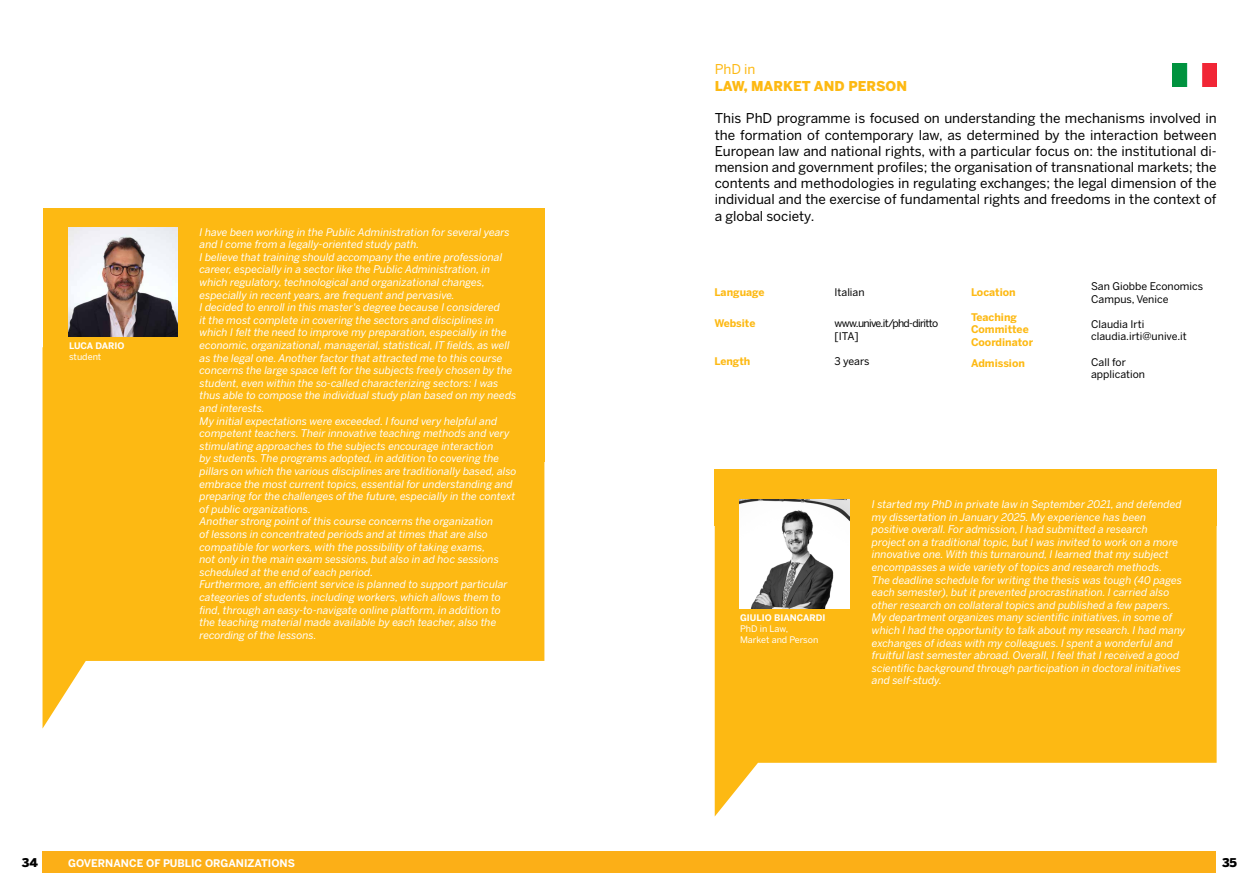
<style>
.page{position:relative;width:1259px;height:893px;background:#fff}
.page>*{position:absolute;margin:0;border:0;box-sizing:border-box;transform-origin:0 0}
.t1{font:13.5px/16.2px "Benton Sans";color:#000;text-align:justify}
.t2{font:900 13.5px "Benton Sans";color:#fdb913}
.t3{font:13.5px "Benton Sans";color:#fdb913}
.t4{font:900 12px "Benton Sans";color:#000}
.t5{font:italic 10.5px/12.6px "Benton Sans";color:#fff}
.t6{font:10.5px/12.6px "Benton Sans";color:#000}
.t7{font:700 10.5px/12.6px "Benton Sans";color:#fdb913}
.t8{font:700 10.5px "Benton Sans";color:#fff}
.t9{font:10.5px/12.6px "Benton Sans";letter-spacing:-.06em;color:#000}
.t10{font:9px/10.8px "Benton Sans";color:#fff}
.t11{font:700 9px "Benton Sans";color:#fff}
</style>
<div class="page">
<div style="left:43px;top:852px;width:1173px;height:21px;background:#fcaf17"></div>
<div style="left:43px;top:208px;width:501px;height:254px;background:#fdb913"></div>
<svg style="left:43px;top:462px;width:501px;height:266px;fill:#fdb913"></svg>
<img style="left:68px;top:227px;width:110px;height:109px">
<div style="left:714px;top:470px;width:502px;height:56px;background:#fdb913"></div>
<img style="left:1173px;top:64px;width:43px;height:23px">
<svg style="left:715px;top:514px;width:501px;height:302px;fill:#fdb913"></svg>
<img style="left:739px;top:500px;width:110px;height:109px">
<p class="t11" style="left:69px;top:340px;width:57px">LUCA DARIO</p>
<p class="t10" style="left:69px;top:351px;width:34px">student</p>
<p class="t5" style="left:199px;top:225px;width:318px">I have been working in the Public Administration for several years and I come from a legally-oriented study path.<br>I believe that training should accompany the entire professional career, especially in a sector like the Public Administration, in which regulatory, technological and organizational changes, especially in recent years, are frequent and pervasive.<br>I decided to enroll in this master's degree because I considered<br>it the most complete in covering the sectors and disciplines in which I felt the need to improve my preparation, especially in the economic, organizational, managerial, statistical, IT fields, as well as the legal one. Another factor that attracted me to this course concerns the large space left for the subjects freely chosen by the student, even within the so-called characterizing sectors: I was thus able to compose the individual study plan based on my needs and interests.<br>My initial expectations were exceeded. I found very helpful and competent teachers. Their innovative teaching methods and very stimulating approaches to the subjects encourage interaction<br>by students. The programs adopted, in addition to covering the pillars on which the various disciplines are traditionally based, also embrace the most current topics, essential for understanding and preparing for the challenges of the future, especially in the context of public organizations.<br>Another strong point of this course concerns the organization<br>of lessons in concentrated periods and at times that are also compatible for workers, with the possibility of taking exams,<br>not only in the main exam sessions, but also in ad hoc sessions scheduled at the end of each period.<br>Furthermore, an efficient service is planned to support particular categories of students, including workers, which allows them to find, through an easy-to-navigate online platform, in addition to the teaching material made available by each teacher, also the recording of the lessons.</p>
<p class="t3" style="left:715px;top:61px;width:42px">PhD in</p>
<p class="t2" style="left:715px;top:78px;width:194px">LAW, MARKET AND PERSON</p>
<p class="t1" style="left:715px;top:110px;width:503px">This PhD programme is focused on understanding the mechanisms involved in the formation of contemporary law, as determined by the interaction between European law and national rights, with a particular focus on: the institutional di&shy;mension and government profiles; the organisation of transnational markets; the contents and methodologies in regulating exchanges; the legal dimension of the individual and the exercise of fundamental rights and freedoms in the context of a global society.</p>
<p class="t7" style="left:714px;top:285px;width:52px">Language</p>
<p class="t7" style="left:714px;top:317px;width:43px">Website</p>
<p class="t7" style="left:714px;top:355px;width:37px">Length</p>
<p class="t6" style="left:834px;top:285px;width:32px">Italian</p>
<p class="t9" style="left:834px;top:317px;width:105px">www.unive.it/phd-diritto [ITA]</p>
<p class="t6" style="left:834px;top:355px;width:37px">3 years</p>
<p class="t7" style="left:971px;top:285px;width:46px">Location</p>
<p class="t7" style="left:971px;top:310px;width:64px">Teaching<br>Committee<br>Coordinator</p>
<p class="t7" style="left:971px;top:357px;width:55px">Admission</p>
<p class="t6" style="left:1091px;top:280px;width:113px">San Giobbe Economics<br>Campus, Venice</p>
<p class="t6" style="left:1091px;top:318px;width:97px">Claudia Irti claudia.irti@unive.it</p>
<p class="t6" style="left:1091px;top:355px;width:55px">Call for application</p>
<p class="t11" style="left:740px;top:613px;width:87px">GIULIO BIANCARDI</p>
<p class="t10" style="left:740px;top:623px;width:80px">PhD in Law,<br>Market and Person</p>
<p class="t5" style="left:872px;top:498px;width:315px">I started my PhD in private law in September 2021, and defended my dissertation in January 2025. My experience has been positive overall. For admission, I had submitted a research<br>project on a traditional topic, but I was invited to work on a more innovative one. With this turnaround, I learned that my subject encompasses a wide variety of topics and research methods.<br>The deadline schedule for writing the thesis was tough (40 pages each semester), but it prevented procrastination. I carried also other research on collateral topics and published a few papers.<br>My department organizes many scientific initiatives, in some of which I had the opportunity to talk about my research. I had many exchanges of ideas with my colleagues. I spent a wonderful and fruitful last semester abroad. Overall, I feel that I received a good scientific background through participation in doctoral initiatives and self-study.</p>
<p class="t4" style="left:22px;top:856px;width:18px">34</p>
<p class="t4" style="left:1222px;top:856px;width:17px">35</p>
<p class="t8" style="left:68px;top:856px;width:228px">GOVERNANCE OF PUBLIC ORGANIZATIONS</p>
</div>
